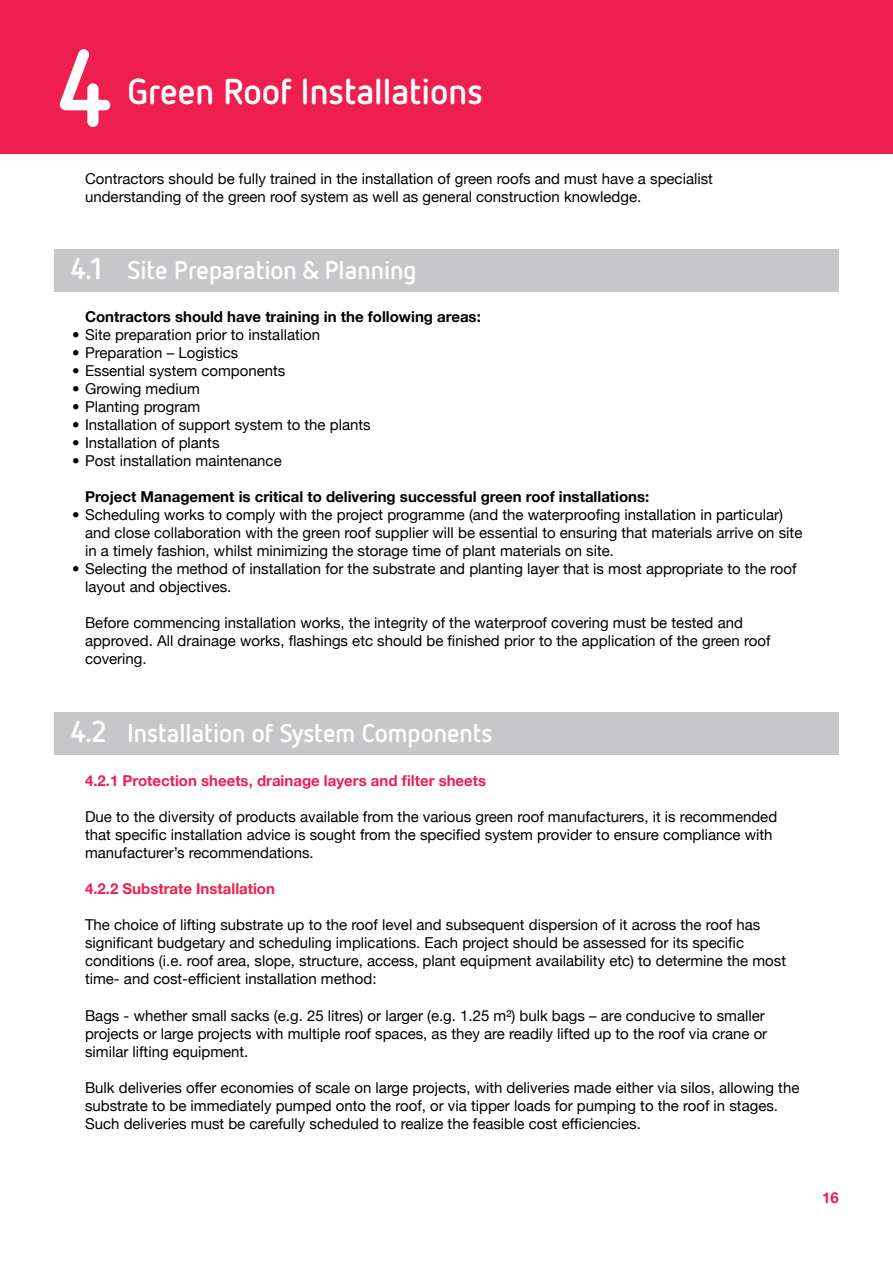
<style>
.page{position:relative;width:893px;height:1263px;background:#fff}
.page>*{position:absolute;margin:0;border:0;box-sizing:border-box;transform-origin:0 0}
.t1{font:700 108px "Netto OT";color:#fff}
.t2{font:700 36px "Netto OT";color:#fff}
.t3{font:700 30px "Netto OT";color:#fff}
.t4{font:700 25.5px "Netto OT";color:#fff}
.t5{font:15px/18px "Helvetica Neue";color:#000}
.t6{font:700 15px "Helvetica Neue";color:#000}
.t7{font:700 15px "Helvetica Neue";color:#ee1e4f}
</style>
<div class="page">
<div style="left:0;top:0;width:893px;height:153px;background:#ee1e4f"></div>
<div style="left:54px;top:249px;width:785px;height:42px;background:#c7c7c9"></div>
<div style="left:54px;top:712px;width:785px;height:42px;background:#c7c7c9"></div>
<h1 class="t1" style="left:57px;top:20px;width:55px">4</h1>
<h2 class="t2" style="left:128px;top:69px;width:357px">Green Roof Installations</h2>
<p class="t5" style="left:85px;top:170px;width:629px">Contractors should be fully trained in the installation of green roofs and must have a specialist understanding of the green roof system as well as general construction knowledge.</p>
<h3 class="t3" style="left:71px;top:250px;width:33px">4.1</h3>
<h3 class="t4" style="left:128px;top:254px;width:290px">Site Preparation &amp; Planning</h3>
<p class="t6" style="left:85px;top:307px;width:397px">Contractors should have training in the following areas:</p>
<p class="t5" style="left:72px;top:326px;width:250px">• Site preparation prior to installation</p>
<p class="t5" style="left:72px;top:344px;width:168px">• Preparation – Logistics</p>
<p class="t5" style="left:72px;top:362px;width:215px">• Essential system components</p>
<p class="t5" style="left:72px;top:380px;width:129px">• Growing medium</p>
<p class="t5" style="left:72px;top:398px;width:130px">• Planting program</p>
<p class="t5" style="left:72px;top:416px;width:300px">• Installation of support system to the plants</p>
<p class="t5" style="left:72px;top:434px;width:149px">• Installation of plants</p>
<p class="t5" style="left:72px;top:452px;width:211px">• Post installation maintenance</p>
<p class="t6" style="left:85px;top:487px;width:566px">Project Management is critical to delivering successful green roof installations:</p>
<p class="t5" style="left:85px;top:506px;width:719px;text-indent:-13px">• Scheduling works to comply with the project programme (and the waterproofing installation in particular) and close collaboration with the green roof supplier will be essential to ensuring that materials arrive on site in a timely fashion, whilst minimizing the storage time of plant materials on site.</p>
<p class="t5" style="left:85px;top:560px;width:713px;text-indent:-13px">• Selecting the method of installation for the substrate and planting layer that is most appropriate to the roof layout and objectives.</p>
<p class="t5" style="left:85px;top:614px;width:687px">Before commencing installation works, the integrity of the waterproof covering must be tested and approved. All drainage works, flashings etc should be finished prior to the application of the green roof covering.</p>
<h3 class="t3" style="left:71px;top:713px;width:37px">4.2</h3>
<h3 class="t4" style="left:128px;top:717px;width:366px">Installation of System Components</h3>
<p class="t7" style="left:85px;top:772px;width:403px">4.2.1 Protection sheets, drainage layers and filter sheets</p>
<p class="t5" style="left:85px;top:808px;width:694px">Due to the diversity of products available from the various green roof manufacturers, it is recommended that specific installation advice is sought from the specified system provider to ensure compliance with manufacturer’s recommendations.</p>
<p class="t7" style="left:85px;top:880px;width:191px">4.2.2 Substrate Installation</p>
<p class="t5" style="left:85px;top:916px;width:703px">The choice of lifting substrate up to the roof level and subsequent dispersion of it across the roof has significant budgetary and scheduling implications. Each project should be assessed for its specific conditions (i.e. roof area, slope, structure, access, plant equipment availability etc) to determine the most time- and cost-efficient installation method:</p>
<p class="t5" style="left:85px;top:1006px;width:684px">Bags - whether small sacks (e.g. 25 litres) or larger (e.g. 1.25 m²) bulk bags – are conducive to smaller projects or large projects with multiple roof spaces, as they are readily lifted up to the roof via crane or similar lifting equipment.</p>
<p class="t5" style="left:85px;top:1078px;width:716px">Bulk deliveries offer economies of scale on large projects, with deliveries made either via silos, allowing the substrate to be immediately pumped onto the roof, or via tipper loads for pumping to the roof in stages.<br>Such deliveries must be carefully scheduled to realize the feasible cost efficiencies.</p>
<p class="t7" style="left:822px;top:1188px;width:18px">16</p>
</div>
